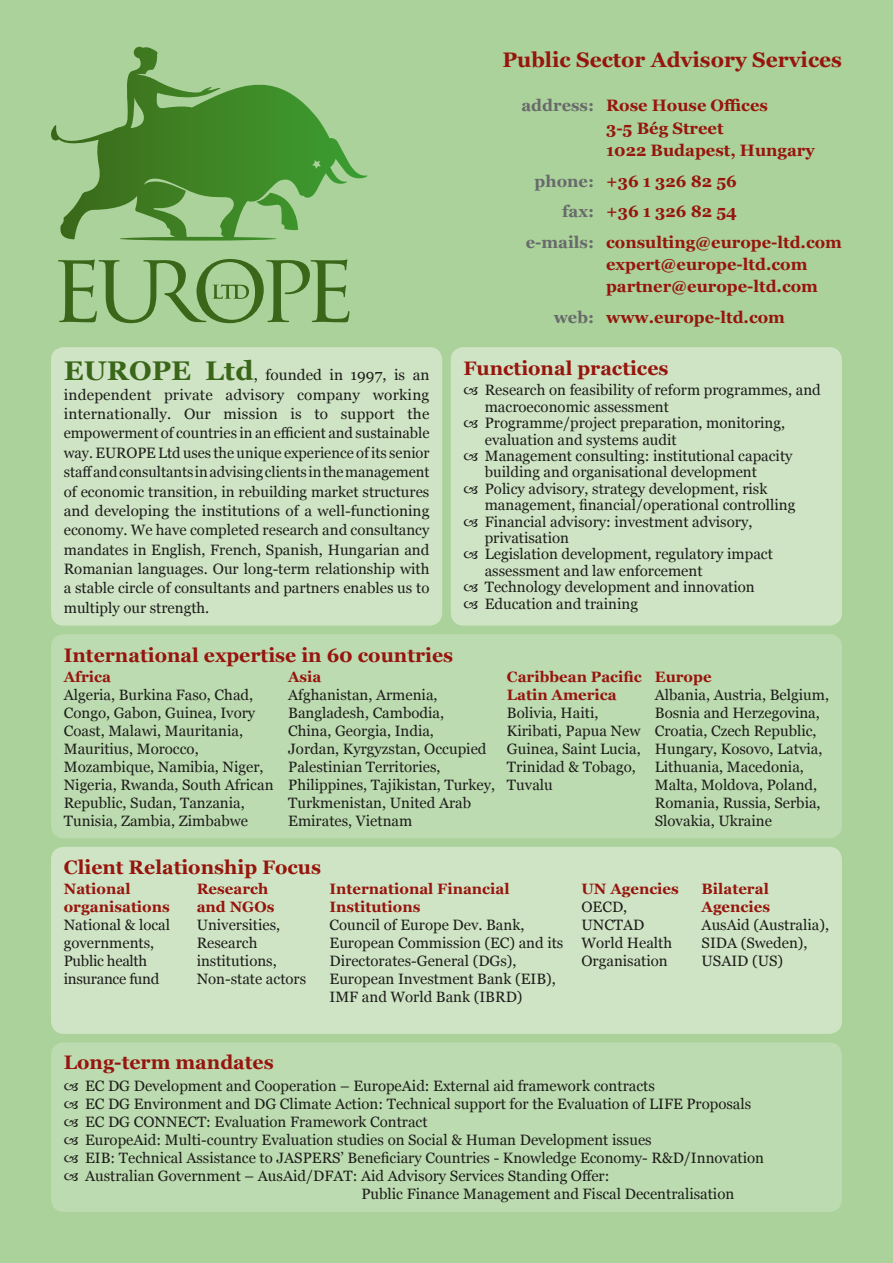
<style>
.page{position:relative;width:893px;height:1263px;background:#aad29a}
.page>*{position:absolute;margin:0;border:0;box-sizing:border-box;transform-origin:0 0}
.t1{font:700 21px "Georgia";color:#96150e}
.t2{font:700 19.5px "Georgia";color:#96150e}
.t3{font:700 16.5px/22.2px "Georgia";color:#96150e}
.t4{font:15px/18px "Georgia";color:#1d1d1b}
.t5{font:700 15px/18px "Georgia";color:#96150e}
.s1{color:#686a6b}
.s2{font-weight:700;font-size:27px;color:#396618}
</style>
<div class="page">
<svg style="left:58px;top:259px;width:291px;height:64px"></svg>
<svg style="left:51px;top:46px;width:317px;height:195px"></svg>
<div style="left:51px;top:1042px;width:791px;height:170px;background:#bddbb0;border-radius:13px"></div>
<div style="left:451px;top:347px;width:391px;height:279px;background:#cfe4c4;border-radius:13px"></div>
<div style="left:51px;top:347px;width:391px;height:279px;background:#cfe4c4;border-radius:13px"></div>
<div style="left:51px;top:634px;width:791px;height:204px;background:#bddbb0;border-radius:13px"></div>
<div style="left:51px;top:847px;width:791px;height:187px;background:#cfe4c4;border-radius:13px"></div>
<h1 class="t1" style="left:502px;top:46px;width:341px">Public Sector Advisory Services</h1>
<p class="t3" style="left:606px;top:95px;width:210px;text-indent:-85px"><span class="s1">address:</span> Rose House Offices<br>3-5 Bég Street<br>1022 Budapest, Hungary</p>
<p class="t3" style="left:535px;top:170px;width:204px"><span class="s1">phone:</span> +36 1 326 82 56</p>
<p class="t3" style="left:562px;top:200px;width:176px"><span class="s1">fax:</span> +36 1 326 82 54</p>
<p class="t3" style="left:526px;top:231px;width:318px"><span class="s1">e-mails:</span> consulting@europe-ltd.com</p>
<p class="t3" style="left:606px;top:253px;width:213px">expert@europe-ltd.com partner@europe-ltd.com</p>
<p class="t3" style="left:554px;top:306px;width:233px"><span class="s1">web:</span> www.europe-ltd.com</p>
<p class="t4" style="left:64px;top:366px;width:367px;line-height:19.4px;text-align:justify"><span class="s2">EUROPE Ltd</span>, founded in 1997, is an independent private advisory company working internationally. Our mission is to support the empowerment of countries in an efficient and sustainable way. EUROPE Ltd uses the unique experience of its senior staff and consultants in advising clients in the management of economic transition, in rebuilding market structures and developing the institutions of a well-functioning economy. We have completed research and consultancy mandates in English, French, Spanish, Hungarian and Romanian languages. Our long-term relationship with a stable circle of consultants and partners enables us to multiply our strength.</p>
<h2 class="t2" style="left:463px;top:355px;width:206px">Functional practices</h2>
<p class="t4" style="left:485px;top:382px;width:338px;line-height:16.4px">Research on feasibility of reform programmes, and macroeconomic assessment<br>Programme/project preparation, monitoring, evaluation and systems audit<br>Management consulting: institutional capacity building and organisational development<br>Policy advisory, strategy development, risk management, financial/operational controlling Financial advisory: investment advisory, privatisation<br>Legislation development, regulatory impact assessment and law enforcement<br>Technology development and innovation Education and training</p>
<h2 class="t2" style="left:64px;top:642px;width:391px">International expertise in 60 countries</h2>
<p class="t5" style="left:64px;top:667px;width:49px">Africa</p>
<p class="t4" style="left:64px;top:686px;width:211px">Algeria, Burkina Faso, Chad,<br>Congo, Gabon, Guinea, Ivory<br>Coast, Malawi, Mauritania,<br>Mauritius, Morocco,<br>Mozambique, Namibia, Niger,<br>Nigeria, Rwanda, South African<br>Republic, Sudan, Tanzania,<br>Tunisia, Zambia, Zimbabwe</p>
<p class="t5" style="left:288px;top:667px;width:35px">Asia</p>
<p class="t4" style="left:288px;top:686px;width:208px">Afghanistan, Armenia,<br>Bangladesh, Cambodia,<br>China, Georgia, India,<br>Jordan, Kyrgyzstan, Occupied<br>Palestinian Territories,<br>Philippines, Tajikistan, Turkey,<br>Turkmenistan, United Arab<br>Emirates, Vietnam</p>
<p class="t5" style="left:507px;top:667px;width:136px">Caribbean Pacific<br>Latin America</p>
<p class="t4" style="left:507px;top:704px;width:135px">Bolivia, Haiti,<br>Kiribati, Papua New<br>Guinea, Saint Lucia,<br>Trinidad &amp; Tobago,<br>Tuvalu</p>
<p class="t5" style="left:655px;top:667px;width:58px">Europe</p>
<p class="t4" style="left:655px;top:686px;width:176px">Albania, Austria, Belgium,<br>Bosnia and Herzegovina,<br>Croatia, Czech Republic,<br>Hungary, Kosovo, Latvia,<br>Lithuania, Macedonia,<br>Malta, Moldova, Poland,<br>Romania, Russia, Serbia,<br>Slovakia, Ukraine</p>
<h2 class="t2" style="left:64px;top:855px;width:259px">Client Relationship Focus</h2>
<p class="t5" style="left:64px;top:880px;width:108px">National organisations</p>
<p class="t4" style="left:64px;top:916px;width:108px">National &amp; local governments,<br>Public health insurance fund</p>
<p class="t5" style="left:197px;top:880px;width:79px">Research and NGOs</p>
<p class="t4" style="left:197px;top:916px;width:111px">Universities,<br>Research institutions,<br>Non-state actors</p>
<p class="t5" style="left:330px;top:880px;width:182px">International Financial<br>Institutions</p>
<p class="t4" style="left:330px;top:916px;width:235px">Council of Europe Dev. Bank,<br>European Commission (EC) and its<br>Directorates-General (DGs),<br>European Investment Bank (EIB),<br>IMF and World Bank (IBRD)</p>
<p class="t5" style="left:581px;top:880px;width:99px">UN Agencies</p>
<p class="t4" style="left:581px;top:898px;width:92px">OECD,<br>UNCTAD<br>World Health<br>Organisation</p>
<p class="t5" style="left:702px;top:880px;width:70px">Bilateral<br>Agencies</p>
<p class="t4" style="left:702px;top:916px;width:129px">AusAid (Australia),<br>SIDA (Sweden),<br>USAID (US)</p>
<h2 class="t2" style="left:64px;top:1050px;width:212px">Long-term mandates</h2>
<p class="t4" style="left:85px;top:1077px;width:571px">EC DG Development and Cooperation – EuropeAid: External aid framework contracts</p>
<p class="t4" style="left:85px;top:1095px;width:668px">EC DG Environment and DG Climate Action: Technical support for the Evaluation of LIFE Proposals</p>
<p class="t4" style="left:85px;top:1113px;width:344px">EC DG CONNECT: Evaluation Framework Contract</p>
<p class="t4" style="left:85px;top:1131px;width:568px">EuropeAid: Multi-country Evaluation studies on Social &amp; Human Development issues</p>
<p class="t4" style="left:85px;top:1149px;width:681px">EIB: Technical Assistance to JASPERS’ Beneficiary Countries - Knowledge Economy- R&amp;D/Innovation</p>
<p class="t4" style="left:85px;top:1167px;width:526px">Australian Government – AusAid/DFAT: Aid Advisory Services Standing Offer:</p>
<p class="t4" style="left:361px;top:1185px;width:374px">Public Finance Management and Fiscal Decentralisation</p>
</div>
